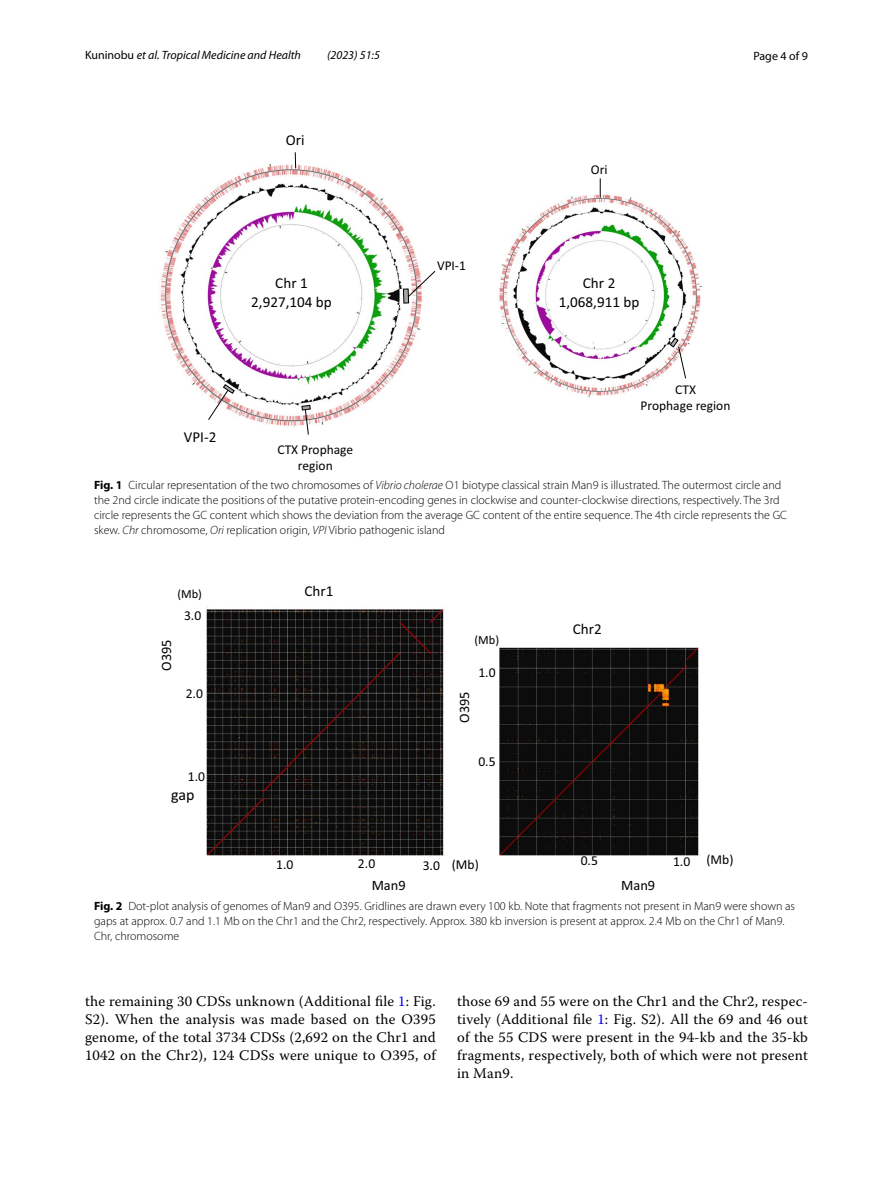
<style>
.page{position:relative;width:893px;height:1187px;background:#fff}
.page>*{position:absolute;margin:0;border:0;box-sizing:border-box;transform-origin:0 0}
.t1{font:16.05px "Calibri 2";color:#000}
.t2{font:15.15px/18.1px "Calibri";color:#000;text-align:center}
.t3{font:15.15px "Calibri 2";color:#000}
.t4{font:14.7px/18px "Warnock Pro";letter-spacing:.015em;color:#000;text-align:justify}
.t5{font:14.4px "Calibri 2";color:#000}
.t6{font:13.65px "Calibri 2";color:#000}
.t7{font:13.5px/16.2px "Calibri";color:#000;text-align:center}
.t8{font:12.45px "Calibri 2";color:#000}
.t9{font:300 12px/15px "Myriad Pro";color:#000}
.t10{font:italic 12px "Myriad Pro";color:#000}
.t11{font:12px "Myriad Pro";color:#000}
.s1{font-style:normal}
.s2{font-weight:700}
.s3{font-style:italic}
.s4{color:#00f}
</style>
<div class="page">
<img style="left:160px;top:160px;width:542px;height:265px">
<svg style="left:406px;top:270px;width:30px;height:29px"></svg>
<svg style="left:295px;top:152px;width:1px;height:16px"></svg>
<div style="left:403px;top:289px;width:6px;height:14px;background:#a6a6a6"></div>
<div style="left:403px;top:288px;width:6px;height:15px;border:1px solid #000"></div>
<svg style="left:207px;top:383px;width:104px;height:52px"></svg>
<svg style="left:600px;top:178px;width:1px;height:20px"></svg>
<svg style="left:669px;top:337px;width:18px;height:42px"></svg>
<img style="left:206px;top:606px;width:493px;height:249px">
<p class="t10" style="left:85px;top:48px;width:217px"><span class="s1">Kuninobu</span> et al. Tropical Medicine and Health</p>
<p class="t10" style="left:327px;top:48px;width:54px">(2023) 51:5</p>
<p class="t11" style="left:753px;top:48px;width:56px">Page 4 of 9</p>
<p class="t2" style="left:286px;top:131px;width:20px">Ori</p>
<p class="t2" style="left:251px;top:274px;width:82px">Chr 1<br>2,927,104 bp</p>
<p class="t2" style="left:184px;top:428px;width:34px">VPI-2</p>
<p class="t7" style="left:277px;top:441px;width:77px">CTX Prophage region</p>
<p class="t7" style="left:437px;top:258px;width:30px">VPI-1</p>
<p class="t7" style="left:591px;top:161px;width:18px">Ori</p>
<p class="t2" style="left:559px;top:274px;width:82px">Chr 2<br>1,068,911 bp</p>
<p class="t7" style="left:641px;top:381px;width:91px">CTX<br>Prophage region</p>
<p class="t9" style="left:94px;top:478px;width:694px"><span class="s2">Fig. 1</span> Circular representation of the two chromosomes of <span class="s3">Vibrio cholerae</span> O1 biotype classical strain Man9 is illustrated. The outermost circle and the 2nd circle indicate the positions of the putative protein-encoding genes in clockwise and counter-clockwise directions, respectively. The 3rd circle represents the GC content which shows the deviation from the average GC content of the entire sequence. The 4th circle represents the GC skew. <span class="s3">Chr</span> chromosome, <span class="s3">Ori</span> replication origin, <span class="s3">VPI</span> Vibrio pathogenic island</p>
<p class="t8" style="left:177px;top:585px;width:26px">(Mb)</p>
<p class="t5" style="left:157px;top:670px;width:33px;rotate:-90deg">O395</p>
<p class="t6" style="left:184px;top:607px;width:19px">3.0</p>
<p class="t6" style="left:186px;top:685px;width:19px">2.0</p>
<p class="t6" style="left:188px;top:768px;width:19px">1.0</p>
<h1 class="t1" style="left:171px;top:784px;width:25px">gap</h1>
<p class="t3" style="left:305px;top:581px;width:30px">Chr1</p>
<p class="t8" style="left:474px;top:632px;width:26px">(Mb)</p>
<p class="t5" style="left:455px;top:722px;width:33px;rotate:-90deg">O395</p>
<p class="t6" style="left:478px;top:663px;width:19px">1.0</p>
<p class="t6" style="left:478px;top:753px;width:19px">0.5</p>
<p class="t3" style="left:573px;top:619px;width:30px">Chr2</p>
<p class="t6" style="left:706px;top:851px;width:29px">(Mb)</p>
<p class="t9" style="left:94px;top:898px;width:702px"><span class="s2">Fig. 2</span> Dot-plot analysis of genomes of Man9 and O395. Gridlines are drawn every 100 kb. Note that fragments not present in Man9 were shown as gaps at approx. 0.7 and 1.1 Mb on the Chr1 and the Chr2, respectively. Approx. 380 kb inversion is present at approx. 2.4 Mb on the Chr1 of Man9.<br>Chr, chromosome</p>
<p class="t6" style="left:581px;top:852px;width:19px">0.5</p>
<p class="t6" style="left:673px;top:853px;width:19px">1.0</p>
<p class="t6" style="left:452px;top:855px;width:29px">(Mb)</p>
<p class="t6" style="left:276px;top:855px;width:19px">1.0</p>
<p class="t6" style="left:358px;top:854px;width:19px">2.0</p>
<p class="t6" style="left:423px;top:856px;width:19px">3.0</p>
<p class="t5" style="left:372px;top:876px;width:36px">Man9</p>
<p class="t5" style="left:621px;top:876px;width:36px">Man9</p>
<p class="t4" style="left:85px;top:991px;width:352px">the remaining 30 CDSs unknown (Additional file <span class="s4">1</span>: Fig.<br>S2). When the analysis was made based on the O395 genome, of the total 3734 CDSs (2,692 on the Chr1 and 1042 on the Chr2), 124 CDSs were unique to O395, of</p>
<p class="t4" style="left:457px;top:991px;width:352px">those 69 and 55 were on the Chr1 and the Chr2, respec&shy;tively (Additional file <span class="s4">1</span>: Fig. S2). All the 69 and 46 out of the 55 CDS were present in the 94-kb and the 35-kb fragments, respectively, both of which were not present in Man9.</p>
</div>
